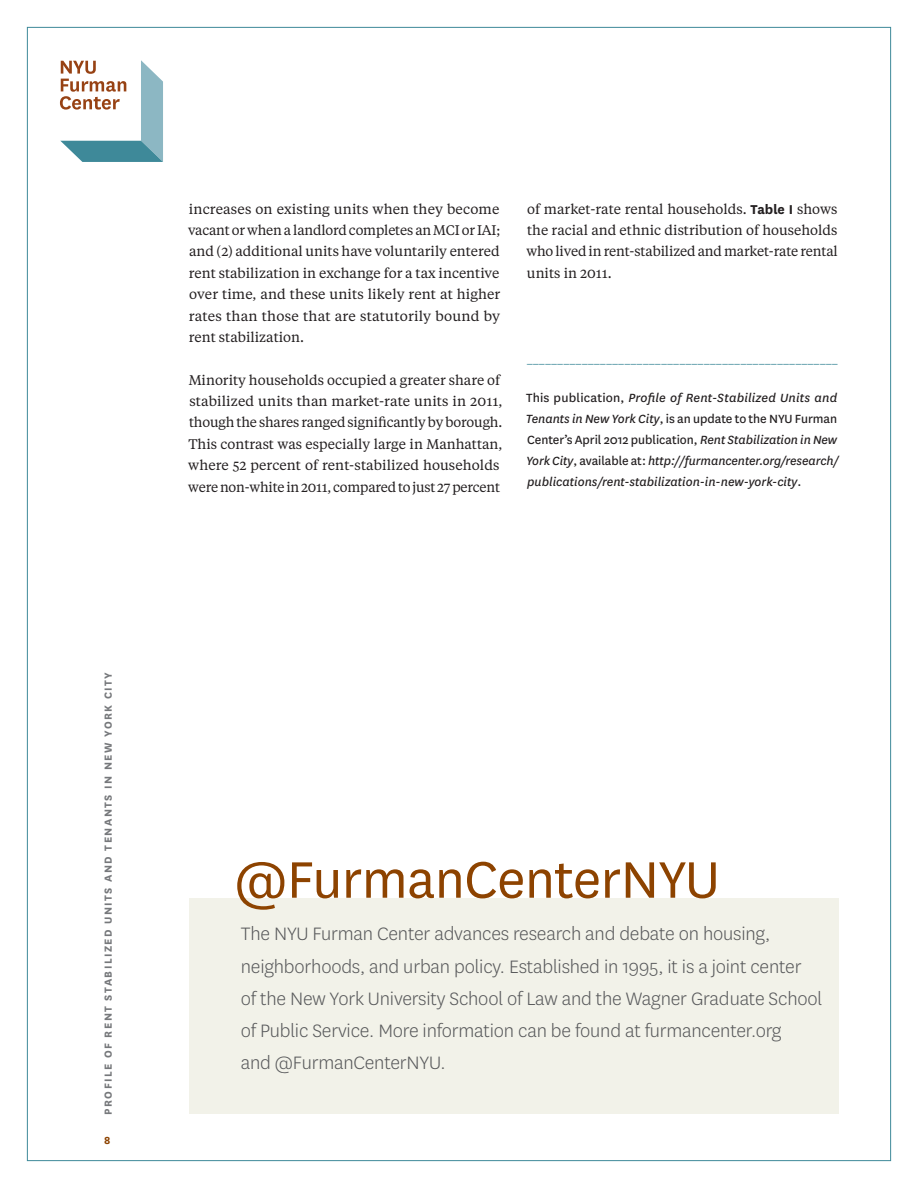
<style>
.page{position:relative;width:918px;height:1188px;background:#fff}
.page>*{position:absolute;margin:0;border:0;box-sizing:border-box;transform-origin:0 0}
.Title_Head{font:60px "National";letter-spacing:-.01em;color:#8d4300}
.Title_Head-2{font:300 21px/32.1px "National";letter-spacing:-.01em;color:#57585a}
.Text{font:13.8px/21.3px "Tiempos Text";color:#231f20;text-align:justify}
.Text-2{font:italic 13.8px/21px "National";color:#231f20}
.Text-3{font:13.8px "Tiempos Text";color:#3e8999}
.t1{font:700 12px "National";letter-spacing:.12em;color:#76787b}
.t2{font:700 12px "National";color:#8d4300}
.s1{font-family:"National";font-weight:700;font-size:15px}
.s2{font-style:normal}
</style>
<div class="page">
<svg style="left:60px;top:60px;width:103px;height:102px"></svg>
<div style="left:189px;top:899px;width:649px;height:215px;background:#f2f2e9"></div>
<p class="t1" style="left:100px;top:1115px;width:444px;rotate:-90deg">PROFILE OF RENT STABILIZED UNITS AND TENANTS IN NEW YORK CITY</p>
<p class="t2" style="left:104px;top:1131px;width:8px">8</p>
<p class="Text" style="left:188px;top:198px;width:314px">increases on existing units when they become vacant or when a landlord completes an MCI or IAI; and (2) additional units have voluntarily entered rent stabilization in exchange for a tax incentive over time, and these units likely rent at higher rates than those that are statutorily bound by rent stabilization.</p>
<p class="Text" style="left:188px;top:369px;width:316px;text-align:left">Minority households occupied a greater share of stabilized units than market-rate units in 2011, though the shares ranged significantly by borough.<br>This contrast was especially large in Manhattan, where 52 percent of rent-stabilized households were non-white in 2011, compared to just 27 percent</p>
<p class="Text" style="left:526px;top:198px;width:313px">of market-rate rental households. <span class="s1">Table I</span> shows the racial and ethnic distribution of households who lived in rent-stabilized and market-rate rental units in 2011.</p>
<p class="Text-3" style="left:527px;top:349px;width:313px">___________________________________________________</p>
<p class="Text-2" style="left:526px;top:387px;width:315px"><span class="s2">This publication,</span> Profile of Rent-Stabilized Units and Tenants in New York City<span class="s2">, is an update to the NYU Furman Center’s April 2012 publication,</span> Rent Stabilization in New York City<span class="s2">, available at:</span> http://furmancenter.org/research/ publications/rent-stabilization-in-new-york-city<span class="s2">.</span></p>
<p class="Title_Head" style="left:235px;top:840px;width:487px">@FurmanCenterNYU</p>
<p class="Title_Head-2" style="left:241px;top:917px;width:583px">The NYU Furman Center advances research and debate on housing, neighborhoods, and urban policy. Established in 1995, it is a joint center of the New York University School of Law and the Wagner Graduate School of Public Service. More information can be found at furmancenter.org<br>and @FurmanCenterNYU.</p>
</div>
